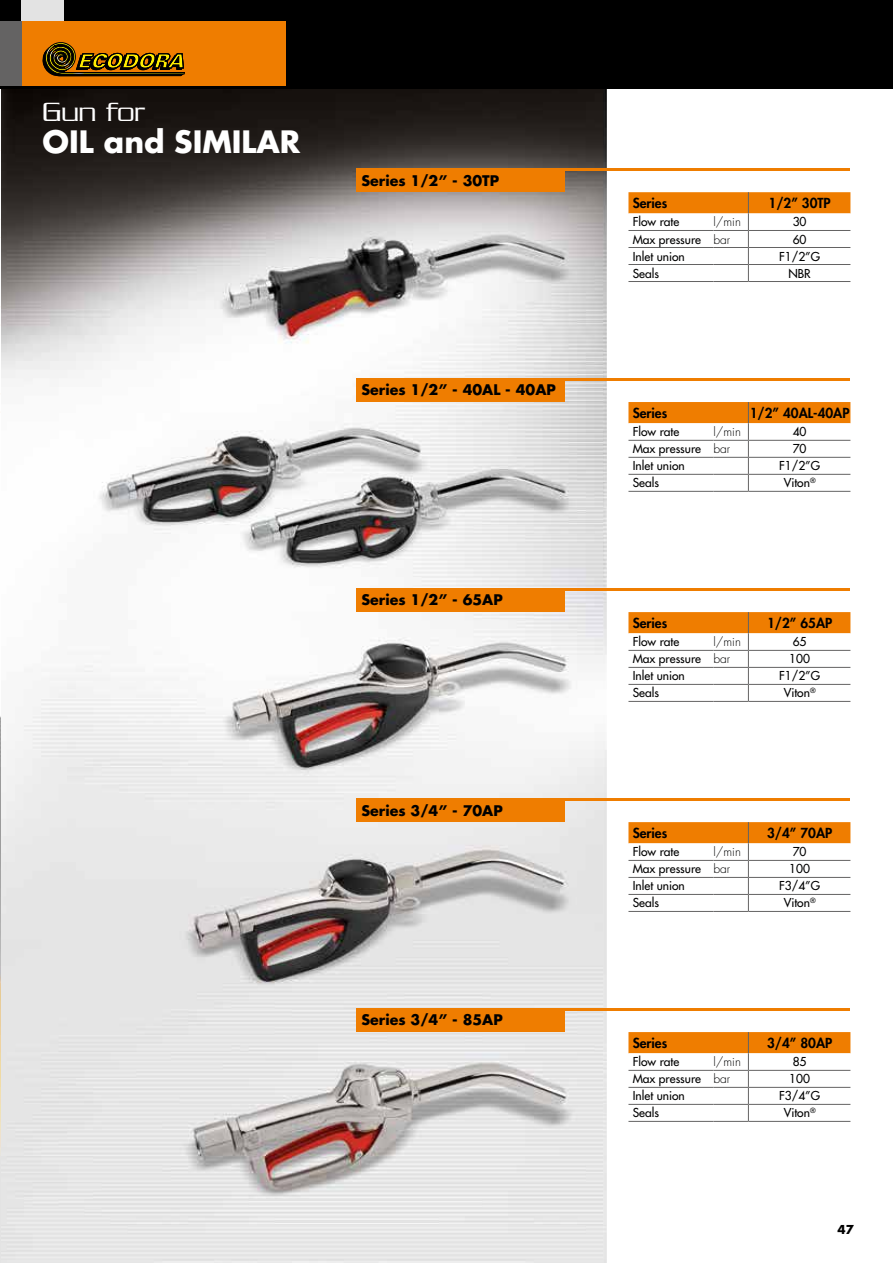
<style>
.page{position:relative;width:893px;height:1263px;background:#fff}
.page>*{position:absolute;margin:0;border:0;box-sizing:border-box;transform-origin:0 0}
.t1{font:700 30px "Futura Std";color:#fff}
.t2{font:300 28.5px "Serpentine Std";color:#fff}
.t3{font:700 14.25px "Futura Std";color:#000}
.t4{font:800 13.5px "Futura Std";color:#000}
.t5{font:500 12px "Futura Std";color:#000}
.t6{font:300 12px "Futura Std";color:#000}
.t7{font:700 12px "Futura Std";color:#000}
.s1{font-weight:300}
</style>
<div class="page">
<img style="left:0;top:88px;width:607px;height:1175px">
<div style="left:0;top:0;width:893px;height:87px;background:#000"></div>
<div style="left:21px;top:0;width:43px;height:85px;background:#e3e3e3"></div>
<div style="left:21px;top:21px;width:265px;height:66px;background:#ef7d00"></div>
<svg style="left:42px;top:42px;width:143px;height:34px"></svg>
<div style="left:0;top:21px;width:21px;height:66px;background:#646363"></div>
<hr style="left:0;top:86px;width:893px;height:2px;background:#000">
<hr style="left:628px;top:281px;width:85px;height:1px;background:#646363">
<hr style="left:713px;top:281px;width:35px;height:1px;background:#646363">
<hr style="left:748px;top:281px;width:102px;height:1px;background:#646363">
<svg style="left:628px;top:192px;width:222px;height:89px"></svg>
<hr style="left:357px;top:168px;width:493px;height:3px;background:#ef7d00">
<div style="left:357px;top:171px;width:208px;height:21px;background:#ef7d00"></div>
<hr style="left:628px;top:491px;width:85px;height:1px;background:#646363">
<hr style="left:713px;top:491px;width:35px;height:1px;background:#646363">
<hr style="left:748px;top:491px;width:102px;height:1px;background:#646363">
<svg style="left:628px;top:402px;width:222px;height:89px"></svg>
<hr style="left:357px;top:378px;width:493px;height:3px;background:#ef7d00">
<div style="left:357px;top:381px;width:208px;height:21px;background:#ef7d00"></div>
<hr style="left:628px;top:701px;width:85px;height:1px;background:#646363">
<hr style="left:713px;top:701px;width:35px;height:1px;background:#646363">
<hr style="left:748px;top:701px;width:102px;height:1px;background:#646363">
<svg style="left:628px;top:612px;width:222px;height:89px"></svg>
<hr style="left:357px;top:588px;width:493px;height:3px;background:#ef7d00">
<div style="left:357px;top:591px;width:208px;height:21px;background:#ef7d00"></div>
<hr style="left:628px;top:911px;width:85px;height:1px;background:#646363">
<hr style="left:713px;top:911px;width:35px;height:1px;background:#646363">
<hr style="left:748px;top:911px;width:102px;height:1px;background:#646363">
<svg style="left:628px;top:822px;width:222px;height:89px"></svg>
<hr style="left:357px;top:798px;width:493px;height:3px;background:#ef7d00">
<div style="left:357px;top:801px;width:208px;height:21px;background:#ef7d00"></div>
<hr style="left:628px;top:1121px;width:85px;height:1px;background:#646363">
<hr style="left:713px;top:1121px;width:35px;height:1px;background:#646363">
<hr style="left:748px;top:1121px;width:102px;height:1px;background:#646363">
<svg style="left:628px;top:1032px;width:222px;height:89px"></svg>
<hr style="left:357px;top:1008px;width:493px;height:3px;background:#ef7d00">
<div style="left:357px;top:1011px;width:208px;height:21px;background:#ef7d00"></div>
<h2 class="t2" style="left:43px;top:96px;width:104px">Gun for</h2>
<h1 class="t1" style="left:43px;top:121px;width:259px">OIL and SIMILAR</h1>
<p class="t3" style="left:361px;top:171px;width:139px">Series 1/2” - 30TP</p>
<p class="t3" style="left:361px;top:381px;width:196px">Series 1/2” - 40AL - 40AP</p>
<p class="t3" style="left:361px;top:591px;width:143px">Series 1/2” - 65AP</p>
<p class="t3" style="left:361px;top:801px;width:143px">Series 3/4” - 70AP</p>
<p class="t3" style="left:361px;top:1010px;width:143px">Series 3/4” - 85AP</p>
<p class="t4" style="left:633px;top:194px;width:36px">Series</p>
<p class="t4" style="left:768px;top:194px;width:64px">1/2” 30TP</p>
<p class="t5" style="left:633px;top:214px;width:48px">Flow rate</p>
<p class="t6" style="left:713px;top:215px;width:29px">l/min</p>
<p class="t5" style="left:793px;top:214px;width:15px">30</p>
<p class="t5" style="left:633px;top:232px;width:99px">Max pressure <span class="s1">bar</span></p>
<p class="t5" style="left:793px;top:232px;width:15px">60</p>
<p class="t5" style="left:633px;top:249px;width:54px">Inlet union</p>
<p class="t5" style="left:779px;top:249px;width:42px">F1/2”G</p>
<p class="t5" style="left:633px;top:266px;width:28px">Seals</p>
<p class="t5" style="left:788px;top:266px;width:24px">NBR</p>
<p class="t4" style="left:633px;top:404px;width:36px">Series</p>
<p class="t4" style="left:750px;top:404px;width:101px">1/2” 40AL-40AP</p>
<p class="t5" style="left:633px;top:424px;width:48px">Flow rate</p>
<p class="t6" style="left:713px;top:424px;width:29px">l/min</p>
<p class="t5" style="left:793px;top:424px;width:15px">40</p>
<p class="t5" style="left:633px;top:441px;width:99px">Max pressure <span class="s1">bar</span></p>
<p class="t5" style="left:793px;top:441px;width:15px">70</p>
<p class="t5" style="left:633px;top:458px;width:54px">Inlet union</p>
<p class="t5" style="left:779px;top:458px;width:42px">F1/2”G</p>
<p class="t5" style="left:633px;top:475px;width:28px">Seals</p>
<p class="t5" style="left:784px;top:475px;width:33px">Viton<sup>®</sup></p>
<p class="t4" style="left:633px;top:614px;width:36px">Series</p>
<p class="t4" style="left:767px;top:614px;width:67px">1/2” 65AP</p>
<p class="t5" style="left:633px;top:634px;width:48px">Flow rate</p>
<p class="t6" style="left:713px;top:634px;width:29px">l/min</p>
<p class="t5" style="left:793px;top:634px;width:15px">65</p>
<p class="t5" style="left:633px;top:651px;width:99px">Max pressure <span class="s1">bar</span></p>
<p class="t5" style="left:789px;top:651px;width:22px">100</p>
<p class="t5" style="left:633px;top:668px;width:54px">Inlet union</p>
<p class="t5" style="left:779px;top:668px;width:42px">F1/2”G</p>
<p class="t5" style="left:633px;top:685px;width:28px">Seals</p>
<p class="t5" style="left:784px;top:685px;width:33px">Viton<sup>®</sup></p>
<p class="t4" style="left:633px;top:824px;width:36px">Series</p>
<p class="t4" style="left:767px;top:824px;width:67px">3/4” 70AP</p>
<p class="t5" style="left:633px;top:844px;width:48px">Flow rate</p>
<p class="t6" style="left:713px;top:844px;width:29px">l/min</p>
<p class="t5" style="left:793px;top:844px;width:15px">70</p>
<p class="t5" style="left:633px;top:861px;width:99px">Max pressure <span class="s1">bar</span></p>
<p class="t5" style="left:789px;top:861px;width:22px">100</p>
<p class="t5" style="left:633px;top:878px;width:54px">Inlet union</p>
<p class="t5" style="left:779px;top:878px;width:42px">F3/4”G</p>
<p class="t5" style="left:633px;top:895px;width:28px">Seals</p>
<p class="t5" style="left:784px;top:895px;width:33px">Viton<sup>®</sup></p>
<p class="t4" style="left:633px;top:1034px;width:36px">Series</p>
<p class="t4" style="left:767px;top:1034px;width:67px">3/4” 80AP</p>
<p class="t5" style="left:633px;top:1054px;width:48px">Flow rate</p>
<p class="t6" style="left:713px;top:1054px;width:29px">l/min</p>
<p class="t5" style="left:793px;top:1054px;width:15px">85</p>
<p class="t5" style="left:633px;top:1071px;width:99px">Max pressure <span class="s1">bar</span></p>
<p class="t5" style="left:789px;top:1071px;width:22px">100</p>
<p class="t5" style="left:633px;top:1088px;width:54px">Inlet union</p>
<p class="t5" style="left:779px;top:1088px;width:42px">F3/4”G</p>
<p class="t5" style="left:633px;top:1105px;width:28px">Seals</p>
<p class="t5" style="left:784px;top:1105px;width:33px">Viton<sup>®</sup></p>
<p class="t7" style="left:837px;top:1222px;width:18px">47</p>
</div>
